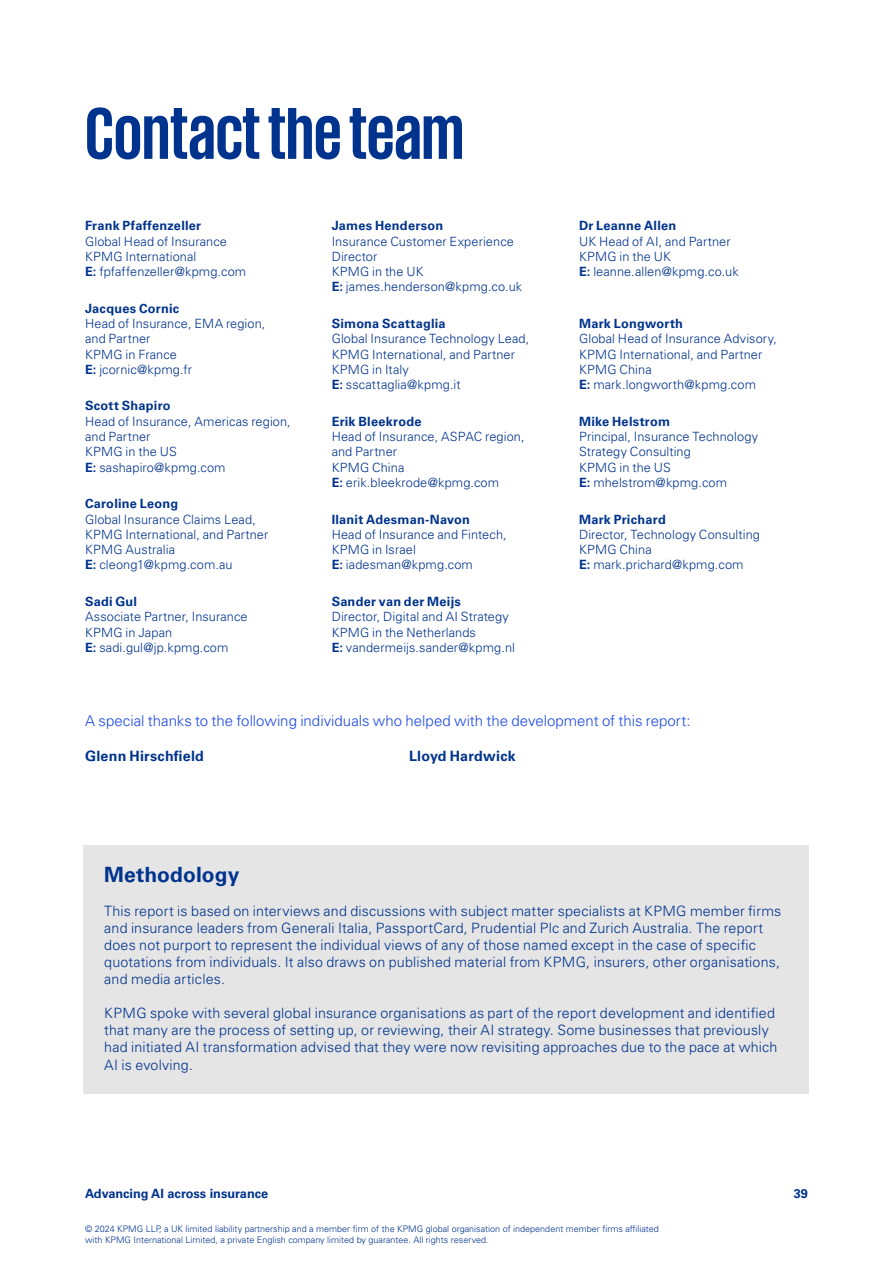
<style>
.page{position:relative;width:893px;height:1263px;background:#fff}
.page>*{position:absolute;margin:0;border:0;box-sizing:border-box;transform-origin:0 0}
.t1{font:700 75px "KPMG";letter-spacing:-.005em;color:#00338d}
.t2{font:700 21px "Univers LT Std";letter-spacing:.005em;color:#00338d}
.t3{font:300 15px "Univers LT Std";color:#1e49e2}
.t4{font:300 14.25px/17.1px "Univers LT Std";letter-spacing:.01em;color:#00338d}
.t5{font:700 14.25px "Univers LT Std";letter-spacing:.015em;color:#00338d}
.t6{font:300 12.75px/15.3px "Univers LT Std";letter-spacing:.01em;color:#00338d}
.t7{font:700 12.75px "Univers LT Std";letter-spacing:.02em;color:#00338d}
.t8{font:700 12.75px "Univers LT Std";color:#00338d}
.t9{font:300 9px/10.8px "Univers LT Std";color:#00338d}
.s1{font-weight:700}
</style>
<div class="page">
<div style="left:83px;top:845px;width:725px;height:249px;background:#e5e5e5"></div>
<h1 class="t1" style="left:85px;top:96px;width:380px">Contact the team</h1>
<p class="t7" style="left:85px;top:218px;width:118px">Frank Pfaffenzeller</p>
<p class="t6" style="left:85px;top:233px;width:163px">Global Head of Insurance<br>KPMG International<br><span class="s1">E:</span> fpfaffenzeller@kpmg.com</p>
<p class="t7" style="left:85px;top:301px;width:96px">Jacques Cornic</p>
<p class="t6" style="left:85px;top:316px;width:182px">Head of Insurance, EMA region, and Partner<br>KPMG in France<br><span class="s1">E:</span> jcornic@kpmg.fr</p>
<p class="t7" style="left:85px;top:398px;width:87px">Scott Shapiro</p>
<p class="t6" style="left:85px;top:414px;width:207px">Head of Insurance, Americas region, and Partner<br>KPMG in the US<br><span class="s1">E:</span> sashapiro@kpmg.com</p>
<p class="t7" style="left:85px;top:496px;width:95px">Caroline Leong</p>
<p class="t6" style="left:85px;top:511px;width:185px">Global Insurance Claims Lead,<br>KPMG International, and Partner<br>KPMG Australia<br><span class="s1">E:</span> cleong1@kpmg.com.au</p>
<p class="t7" style="left:85px;top:594px;width:54px">Sadi Gul</p>
<p class="t6" style="left:85px;top:609px;width:164px">Associate Partner, Insurance<br>KPMG in Japan<br><span class="s1">E:</span> sadi.gul@jp.kpmg.com</p>
<p class="t7" style="left:332px;top:218px;width:113px">James Henderson</p>
<p class="t6" style="left:332px;top:233px;width:192px">Insurance Customer Experience<br>Director<br>KPMG in the UK<br><span class="s1">E:</span> james.henderson@kpmg.co.uk</p>
<p class="t7" style="left:332px;top:316px;width:116px">Simona Scattaglia</p>
<p class="t6" style="left:332px;top:331px;width:199px">Global Insurance Technology Lead,<br>KPMG International, and Partner<br>KPMG in Italy<br><span class="s1">E:</span> sscattaglia@kpmg.it</p>
<p class="t7" style="left:332px;top:414px;width:92px">Erik Bleekrode</p>
<p class="t6" style="left:332px;top:429px;width:194px">Head of Insurance, ASPAC region, and Partner<br>KPMG China<br><span class="s1">E:</span> erik.bleekrode@kpmg.com</p>
<p class="t7" style="left:332px;top:512px;width:140px">Ilanit Adesman-Navon</p>
<p class="t6" style="left:332px;top:527px;width:177px">Head of Insurance and Fintech,<br>KPMG in Israel<br><span class="s1">E:</span> iadesman@kpmg.com</p>
<p class="t7" style="left:332px;top:594px;width:131px">Sander van der Meijs</p>
<p class="t6" style="left:332px;top:609px;width:185px">Director, Digital and AI Strategy<br>KPMG in the Netherlands<br><span class="s1">E:</span> vandermeijs.sander@kpmg.nl</p>
<p class="t7" style="left:579px;top:218px;width:99px">Dr Leanne Allen</p>
<p class="t6" style="left:579px;top:233px;width:161px">UK Head of AI, and Partner<br>KPMG in the UK<br><span class="s1">E:</span> leanne.allen@kpmg.co.uk</p>
<p class="t7" style="left:579px;top:316px;width:105px">Mark Longworth</p>
<p class="t6" style="left:579px;top:331px;width:200px">Global Head of Insurance Advisory,<br>KPMG International, and Partner<br>KPMG China<br><span class="s1">E:</span> mark.longworth@kpmg.com</p>
<p class="t7" style="left:579px;top:414px;width:93px">Mike Helstrom</p>
<p class="t6" style="left:579px;top:429px;width:181px">Principal, Insurance Technology<br>Strategy Consulting<br>KPMG in the US<br><span class="s1">E:</span> mhelstrom@kpmg.com</p>
<p class="t7" style="left:579px;top:511px;width:88px">Mark Prichard</p>
<p class="t6" style="left:579px;top:527px;width:182px">Director, Technology Consulting<br>KPMG China<br><span class="s1">E:</span> mark.prichard@kpmg.com</p>
<p class="t3" style="left:85px;top:712px;width:607px">A special thanks to the following individuals who helped with the development of this report:</p>
<p class="t5" style="left:85px;top:747px;width:120px">Glenn Hirschfeld</p>
<p class="t5" style="left:409px;top:747px;width:108px">Lloyd Hardwick</p>
<h2 class="t2" style="left:104px;top:862px;width:137px">Methodology</h2>
<p class="t4" style="left:104px;top:902px;width:679px">This report is based on interviews and discussions with subject matter specialists at KPMG member frms and insurance leaders from Generali Italia, PassportCard, Prudential Plc and Zurich Australia. The report does not purport to represent the individual views of any of those named except in the case of specifc quotations from individuals. It also draws on published material from KPMG, insurers, other organisations, and media articles.</p>
<p class="t4" style="left:104px;top:1004px;width:675px">KPMG spoke with several global insurance organisations as part of the report development and identifed that many are the process of setting up, or reviewing, their AI strategy. Some businesses that previously had initiated AI transformation advised that they were now revisiting approaches due to the pace at which AI is evolving.</p>
<p class="t8" style="left:85px;top:1186px;width:185px">Advancing AI across insurance</p>
<p class="t9" style="left:85px;top:1224px;width:575px">© 2024 KPMG LLP, a UK limited liability partnership and a member firm of the KPMG global organisation of independent member firms affiliated with KPMG International Limited, a private English company limited by guarantee. All rights reserved.</p>
<p class="t7" style="left:794px;top:1186px;width:16px">39</p>
</div>
